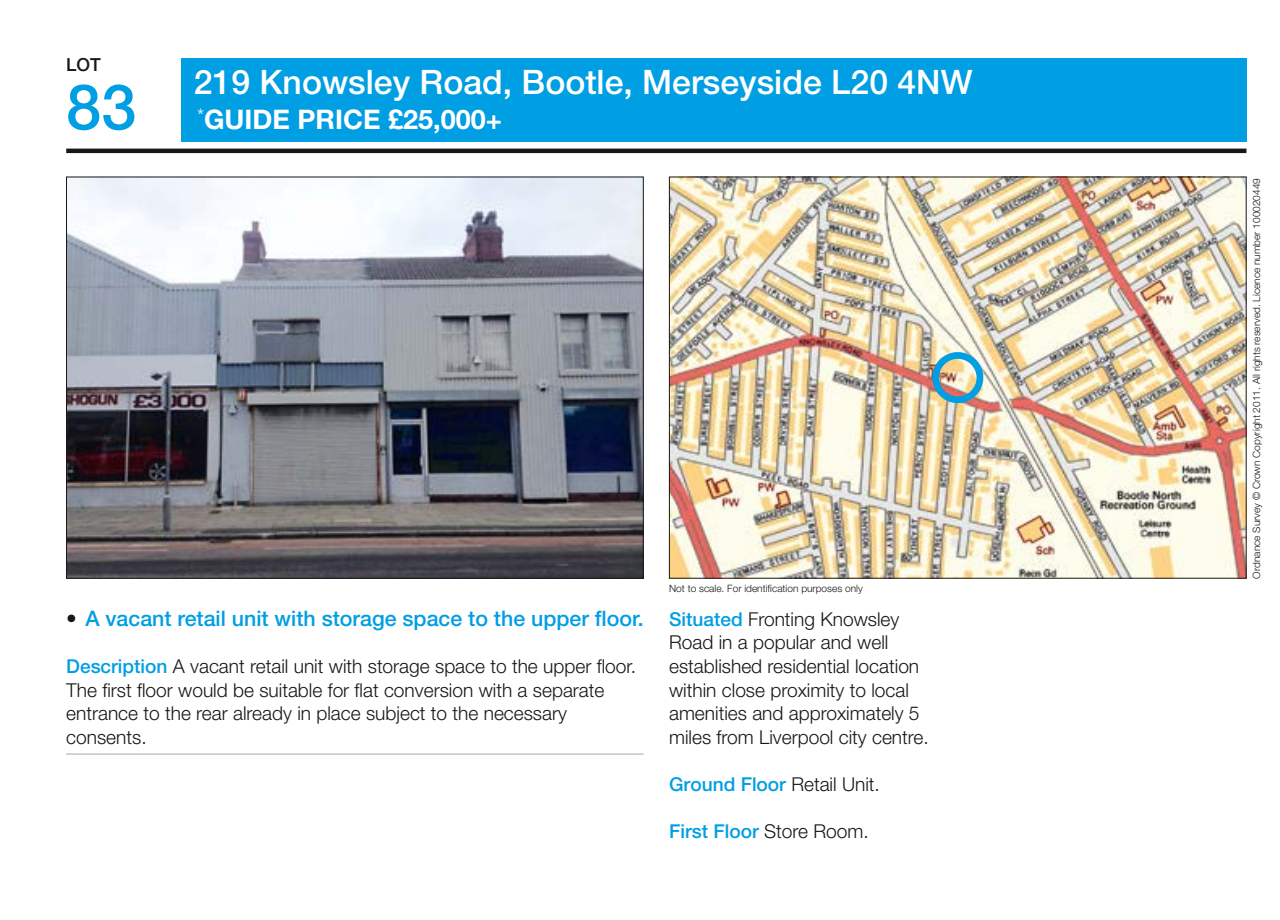
<style>
.page{position:relative;width:1280px;height:920px;background:#fff}
.page>*{position:absolute;margin:0;border:0;box-sizing:border-box;transform-origin:0 0}
.t1{font:500 63px "Helvetica Neue LT Std";color:#009ee3}
.t2{font:500 33.75px "Helvetica Neue LT Std";color:#fff}
.t3{font:700 27px "Helvetica Neue LT Std";color:#fff}
.t4{font:500 21.38px "Helvetica Neue LT Std";color:#009ee3}
.t5{font:300 19.12px/23.6px "Helvetica Neue LT Std";color:#181716}
.t6{font:500 19.12px "Helvetica Neue LT Std";color:#009ee3}
.t7{font:500 18px "Helvetica Neue LT Std";color:#181716}
.t8{font:300 10.12px "Helvetica Neue LT Std";color:#181716}
.s1{color:#181716}
.s2{font-weight:500;color:#009ee3}
.s3{font-weight:300;color:#181716}
</style>
<div class="page">
<div style="left:181px;top:59px;width:1065px;height:83px;background:#009ee3"></div>
<hr style="left:66px;top:149px;width:1180px;height:4px;background:#181716">
<img style="left:671px;top:179px;width:573px;height:397px">
<img style="left:68px;top:179px;width:573px;height:397px">
<hr style="left:66px;top:753px;width:577px;height:1px;background:#b1b2b3">
<div style="left:932px;top:352px;width:51px;height:51px;border:7px solid #009ee3;border-radius:50%"></div>
<p class="t7" style="left:66px;top:54px;width:36px">LOT</p>
<h1 class="t1" style="left:66px;top:69px;width:72px">83</h1>
<h2 class="t2" style="left:194px;top:62px;width:780px">219 Knowsley Road, Bootle, Merseyside L20 4NW</h2>
<h3 class="t3" style="left:197px;top:103px;width:306px"><sup>*</sup>GUIDE PRICE £25,000+</h3>
<p class="t8" style="left:669px;top:582px;width:195px">Not to scale. For identification purposes only</p>
<p class="t4" style="left:66px;top:605px;width:579px"><span class="s1">•</span> A vacant retail unit with storage space to the upper floor.</p>
<p class="t5" style="left:66px;top:654px;width:571px"><span class="s2">Description</span> A vacant retail unit with storage space to the upper floor.<br>The first floor would be suitable for flat conversion with a separate entrance to the rear already in place subject to the necessary consents.</p>
<p class="t5" style="left:669px;top:607px;width:261px"><span class="s2">Situated</span> Fronting Knowsley<br>Road in a popular and well established residential location within close proximity to local amenities and approximately 5 miles from Liverpool city centre.</p>
<p class="t6" style="left:669px;top:773px;width:212px">Ground Floor <span class="s3">Retail Unit.</span></p>
<p class="t6" style="left:669px;top:820px;width:201px">First Floor <span class="s3">Store Room.</span></p>
<p class="t8" style="left:1250px;top:578px;width:402px;rotate:-90deg">Ordnance Survey © Crown Copyright 2011. All rights reserved. Licence number 100020449</p>
</div>
